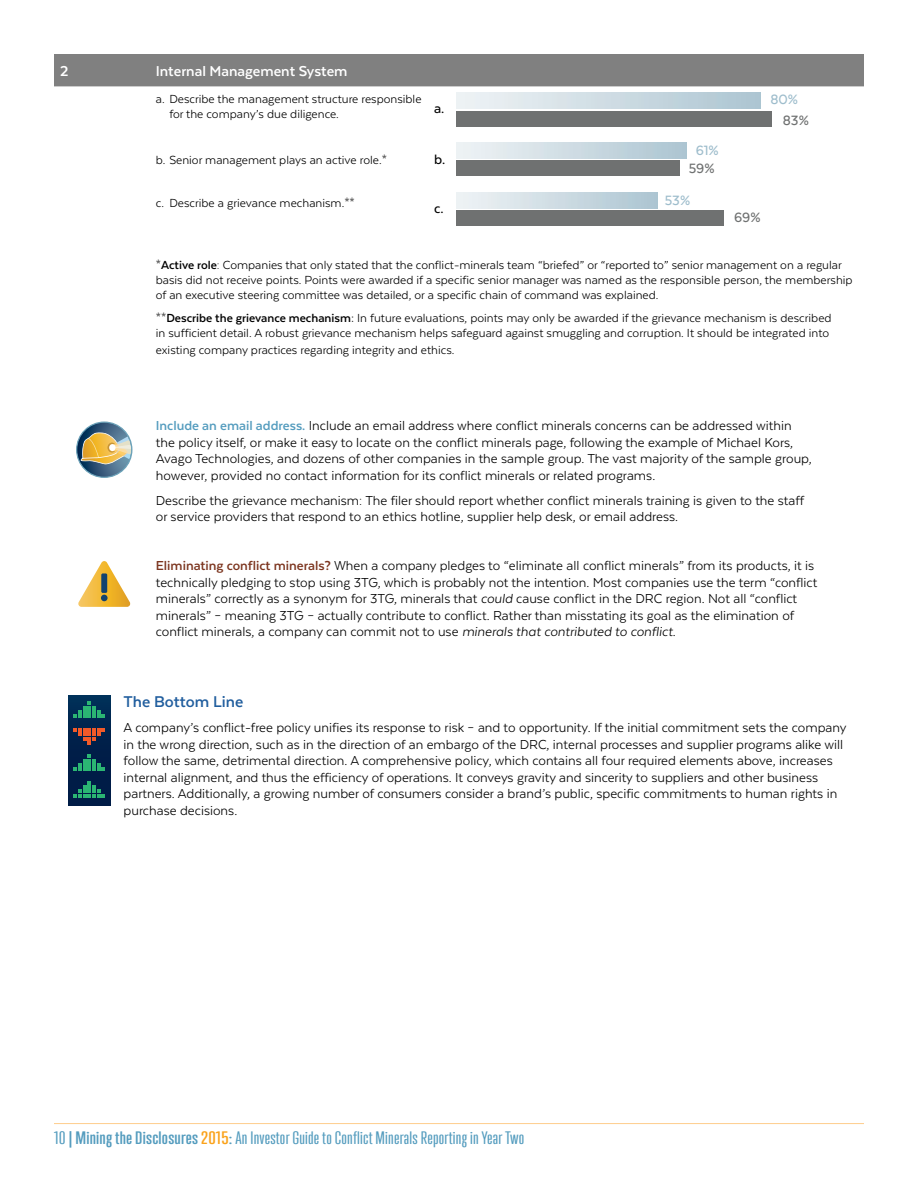
<style>
.page{position:relative;width:918px;height:1188px;background:#fff}
.page>*{position:absolute;margin:0;border:0;box-sizing:border-box;transform-origin:0 0}
.t1{font:700 18px "Texta";color:#215e9e}
.t2{font:16.5px "Trump Soft Pro";letter-spacing:.01em;color:#549cbe;scale:1.31 1}
.t3{font:700 16.5px "Texta";color:#fff}
.t4{font:500 15.6px "Texta";color:#9ebdcc}
.t5{font:500 15.6px "Texta";color:#6f7171}
.t6{font:500 15.6px "Texta";color:#000}
.t7{font:15px/16.5px "Texta";color:#000}
.t8{font:13.5px/14.9px "Texta";color:#000}
.s1{font-weight:700}
.s2{font-weight:700;color:#549cbe}
.s3{font-weight:700;color:#7c351f}
.s4{font-style:italic}
.s5{font-weight:500}
.s6{font-weight:500;color:#faa21b}
</style>
<div class="page">
<hr style="left:54px;top:1123px;width:810px;height:1px;background:#fecd8c">
<div style="left:54px;top:54px;width:810px;height:32px;background:#808080"></div>
<div style="left:68px;top:696px;width:42px;height:109px;background:linear-gradient(to bottom,#012c54,#001842)"></div>
<svg style="left:74px;top:702px;width:31px;height:16px"></svg>
<svg style="left:74px;top:755px;width:31px;height:16px"></svg>
<svg style="left:74px;top:728px;width:31px;height:16px"></svg>
<svg style="left:74px;top:781px;width:31px;height:16px"></svg>
<svg style="left:78px;top:561px;width:53px;height:46px"></svg>
<div style="left:101px;top:573px;width:6px;height:20px;background:#12436f;border-radius:2px"></div>
<div style="left:101px;top:595px;width:7px;height:6px;background:#12436f;border-radius:50%"></div>
<svg style="left:77px;top:422px;width:55px;height:55px"></svg>
<svg style="left:80px;top:428px;width:51px;height:38px;background:#aea479"></svg>
<div style="left:76px;top:422px;width:56px;height:56px;border:1px solid #6ba2b9;border-radius:50%"></div>
<div style="left:457px;top:192px;width:200px;height:16px;background:linear-gradient(to right,#f0f3f5,#adc5d2)"></div>
<div style="left:457px;top:143px;width:229px;height:16px;background:linear-gradient(to right,#f0f3f5,#adc5d1)"></div>
<div style="left:457px;top:93px;width:304px;height:16px;background:linear-gradient(to right,#f0f3f5,#adc5d1)"></div>
<div style="left:457px;top:210px;width:267px;height:16px;background:#6f7171"></div>
<div style="left:457px;top:160px;width:223px;height:16px;background:#6f7171"></div>
<div style="left:457px;top:111px;width:315px;height:16px;background:#6f7171"></div>
<p class="t3" style="left:60px;top:63px;width:10px">2</p>
<p class="t3" style="left:156px;top:63px;width:193px">Internal Management System</p>
<p class="t8" style="left:169px;top:91px;width:254px;text-indent:-14px">a. Describe the management structure responsible for the company’s due diligence.</p>
<p class="t8" style="left:156px;top:152px;width:233px">b. Senior management plays an active role.*</p>
<p class="t8" style="left:156px;top:196px;width:201px">c. Describe a grievance mechanism.**</p>
<p class="t6" style="left:434px;top:100px;width:12px">a.</p>
<p class="t6" style="left:434px;top:151px;width:13px">b.</p>
<p class="t6" style="left:434px;top:200px;width:11px">c.</p>
<p class="t4" style="left:696px;top:142px;width:25px">61%</p>
<p class="t5" style="left:689px;top:160px;width:27px">59%</p>
<p class="t4" style="left:665px;top:192px;width:27px">53%</p>
<p class="t4" style="left:770px;top:91px;width:29px">80%</p>
<p class="t5" style="left:783px;top:112px;width:28px">83%</p>
<p class="t5" style="left:734px;top:210px;width:28px">69%</p>
<p class="t8" style="left:156px;top:257px;width:698px">*<span class="s1">Active role</span>: Companies that only stated that the conflict-minerals team “briefed” or “reported to” senior management on a regular basis did not receive points. Points were awarded if a specific senior manager was named as the responsible person, the membership of an executive steering committee was detailed, or a specific chain of command was explained.</p>
<p class="t8" style="left:156px;top:311px;width:677px">**<span class="s1">Describe the grievance mechanism:</span> In future evaluations, points may only be awarded if the grievance mechanism is described in sufficient detail. A robust grievance mechanism helps safeguard against smuggling and corruption. It should be integrated into</p>
<p class="t8" style="left:156px;top:342px;width:300px">existing company practices regarding integrity and ethics.</p>
<p class="t7" style="left:156px;top:417px;width:658px"><span class="s2">Include an email address.</span> Include an email address where conflict minerals concerns can be addressed within the policy itself, or make it easy to locate on the conflict minerals page, following the example of Michael Kors, Avago Technologies, and dozens of other companies in the sample group. The vast majority of the sample group, however, provided no contact information for its conflict minerals or related programs.</p>
<p class="t7" style="left:156px;top:492px;width:650px">Describe the grievance mechanism: The filer should report whether conflict minerals training is given to the staff or service providers that respond to an ethics hotline, supplier help desk, or email address.</p>
<p class="t7" style="left:156px;top:557px;width:663px"><span class="s3">Eliminating conflict minerals?</span> When a company pledges to “eliminate all conflict minerals” from its products, it is technically pledging to stop using 3TG, which is probably not the intention. Most companies use the term “conflict minerals” correctly as a synonym for 3TG, minerals that <span class="s4">could</span> cause conflict in the DRC region. Not all “conflict minerals” – meaning 3TG – actually contribute to conflict. Rather than misstating its goal as the elimination of conflict minerals, a company can commit not to use <span class="s4">minerals that contributed to conflict</span>.</p>
<p class="t1" style="left:124px;top:692px;width:121px">The Bottom Line</p>
<p class="t7" style="left:124px;top:719px;width:725px">A company’s conflict-free policy unifies its response to risk – and to opportunity. If the initial commitment sets the company in the wrong direction, such as in the direction of an embargo of the DRC, internal processes and supplier programs alike will follow the same, detrimental direction. A comprehensive policy, which contains all four required elements above, increases internal alignment, and thus the efficiency of operations. It conveys gravity and sincerity to suppliers and other business partners. Additionally, a growing number of consumers consider a brand’s public, specific commitments to human rights in purchase decisions.</p>
<p class="t2" style="left:54px;top:1129px;width:360px">10 <span class="s5">| Mining the Disclosures</span> <span class="s6">2015</span><span class="s5">:</span> An Investor Guide to Conflict Minerals Reporting in Year Two</p>
</div>
